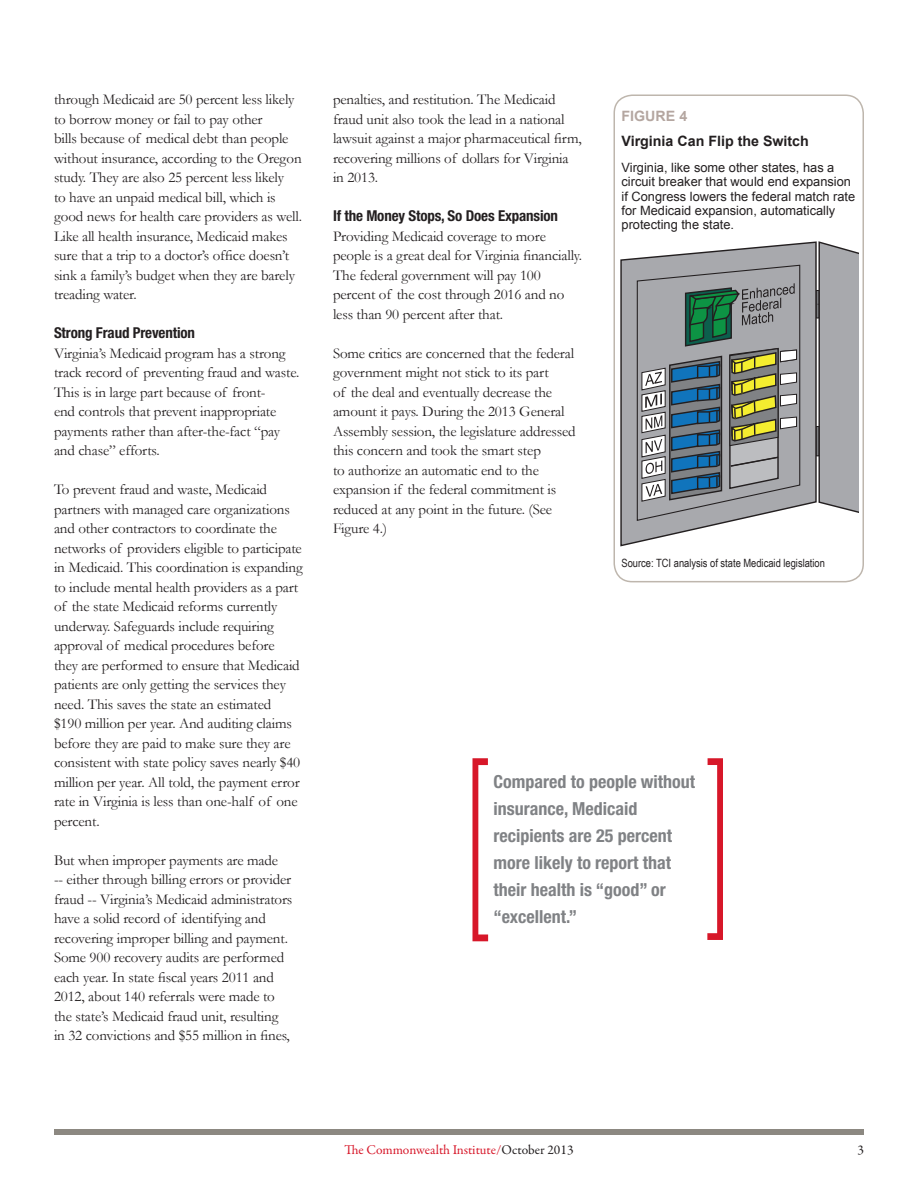
<style>
.page{position:relative;width:918px;height:1188px;background:#fff}
.page>*{position:absolute;margin:0;border:0;box-sizing:border-box;transform-origin:0 0}
.Body_Copy{font:700 condensed 18px/27px "Helvetica Neue";color:#808285}
.Body_Copy-2{font:15px/19.5px "Garamond";letter-spacing:-.01em;color:#231f20}
.Body_Copy-3{font:700 condensed 15px "Helvetica Neue";letter-spacing:-.01em;color:#231f20}
.t1{font:700 14.25px "Arial";color:#231f20}
.t2{font:700 14.25px "Arial";color:#b4a6a0}
.t3{font:13.5px "Garamond Premr Pro";letter-spacing:-.005em;color:#d71729}
.t4{font:13.5px "Garamond Premr Pro";color:#231f20}
.t5{font:12.9px/14.2px "Arial";color:#231f20}
.t6{font:11.4px "Arial Narrow";color:#231f20}
.s1{color:#231f20}
</style>
<div class="page">
<div style="left:54px;top:1130px;width:810px;height:5px;background:#8c8881"></div>
<div style="left:614px;top:94px;width:250px;height:488px;border:2px solid #beb6ad;border-radius:18px"></div>
<svg style="left:620px;top:241px;width:197px;height:306px"></svg>
<svg style="left:636px;top:264px;width:165px;height:258px"></svg>
<svg style="left:817px;top:241px;width:41px;height:272px"></svg>
<svg style="left:472px;top:758px;width:16px;height:183px"></svg>
<svg style="left:707px;top:758px;width:16px;height:182px"></svg>
<p class="Body_Copy-2" style="left:54px;top:89px;width:250px">through Medicaid are 50 percent less likely to borrow money or fail to pay other<br>bills because of medical debt than people without insurance, according to the Oregon study. They are also 25 percent less likely<br>to have an unpaid medical bill, which is good news for health care providers as well.<br>Like all health insurance, Medicaid makes sure that a trip to a doctor’s office doesn’t sink a family’s budget when they are barely treading water.</p>
<p class="Body_Copy-3" style="left:54px;top:324px;width:143px">Strong Fraud Prevention</p>
<p class="Body_Copy-2" style="left:54px;top:343px;width:247px">Virginia’s Medicaid program has a strong track record of preventing fraud and waste.<br>This is in large part because of front-<br>end controls that prevent inappropriate payments rather than after-the-fact “pay and chase” efforts.</p>
<p class="Body_Copy-2" style="left:54px;top:479px;width:250px">To prevent fraud and waste, Medicaid partners with managed care organizations and other contractors to coordinate the networks of providers eligible to participate in Medicaid. This coordination is expanding to include mental health providers as a part of the state Medicaid reforms currently underway. Safeguards include requiring approval of medical procedures before<br>they are performed to ensure that Medicaid patients are only getting the services they need. This saves the state an estimated<br>$190 million per year. And auditing claims before they are paid to make sure they are consistent with state policy saves nearly $40 million per year. All told, the payment error rate in Virginia is less than one-half of one percent.</p>
<p class="Body_Copy-2" style="left:54px;top:850px;width:240px">But when improper payments are made<br>-- either through billing errors or provider fraud -- Virginia’s Medicaid administrators have a solid record of identifying and recovering improper billing and payment.<br>Some 900 recovery audits are performed each year. In state fiscal years 2011 and 2012, about 140 referrals were made to the state’s Medicaid fraud unit, resulting in 32 convictions and $55 million in fines,</p>
<p class="Body_Copy-2" style="left:333px;top:89px;width:250px">penalties, and restitution. The Medicaid fraud unit also took the lead in a national lawsuit against a major pharmaceutical firm, recovering millions of dollars for Virginia in 2013.</p>
<p class="Body_Copy-3" style="left:333px;top:207px;width:227px">If the Money Stops, So Does Expansion</p>
<p class="Body_Copy-2" style="left:333px;top:226px;width:251px">Providing Medicaid coverage to more people is a great deal for Virginia financially.<br>The federal government will pay 100 percent of the cost through 2016 and no less than 90 percent after that.</p>
<p class="Body_Copy-2" style="left:333px;top:343px;width:244px">Some critics are concerned that the federal government might not stick to its part<br>of the deal and eventually decrease the amount it pays. During the 2013 General Assembly session, the legislature addressed this concern and took the smart step<br>to authorize an automatic end to the expansion if the federal commitment is reduced at any point in the future. (See Figure 4.)</p>
<p class="t2" style="left:622px;top:107px;width:67px">FIGURE 4</p>
<p class="t1" style="left:622px;top:132px;width:189px">Virginia Can Flip the Switch</p>
<p class="t5" style="left:622px;top:161px;width:235px">Virginia, like some other states, has a circuit breaker that would end expansion if Congress lowers the federal match rate for Medicaid expansion, automatically protecting the state.</p>
<p class="t6" style="left:622px;top:554px;width:205px">Source: TCI analysis of state Medicaid legislation</p>
<p class="Body_Copy" style="left:494px;top:768px;width:203px">Compared to people without insurance, Medicaid recipients are 25 percent more likely to report that their health is “good” or “excellent.”</p>
<p class="t3" style="left:344px;top:1142px;width:231px">The Commonwealth Institute/<span class="s1">October 2013</span></p>
<p class="t4" style="left:857px;top:1141px;width:8px">3</p>
</div>
